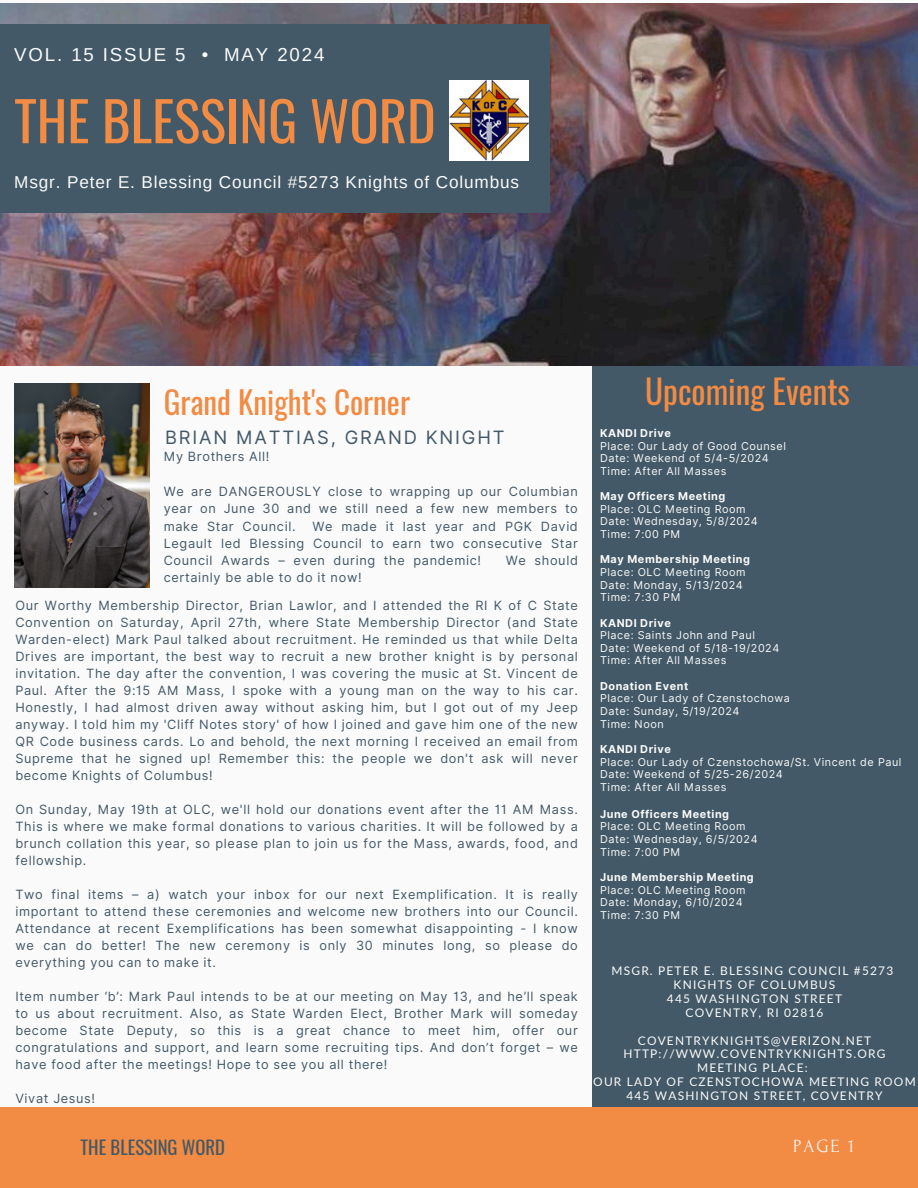
<style>
.page{position:relative;width:918px;height:1188px;background:#fafafa}
.page>*{position:absolute;margin:0;border:0;box-sizing:border-box;transform-origin:0 0}
.t1{font:54.45px "Oswald";color:#f28b43}
.t2{font:33.15px "Oswald";color:#f28b43}
.t3{font:31.2px "Oswald";color:#f28b43}
.t4{font:18.75px "Arimo";letter-spacing:.1em;color:#fafafa}
.t5{font:18.6px "Oswald";color:#435967}
.t6{font:18.6px "Forum";color:#fafafa}
.t7{font:18.45px "Inter";letter-spacing:.1em;color:#435967}
.t8{font:17.1px "Arimo";letter-spacing:.05em;color:#fafafa}
.t9{font:12.75px/17px "Inter";letter-spacing:.05em;color:#435967;text-align:justify}
.t10{font:11.85px/14px "Lato";letter-spacing:.1em;color:#fafafa;text-align:center}
.t11{font:10.8px "Inter";letter-spacing:.05em;color:#fafafa}
.t12{font:700 10.8px "Inter";letter-spacing:.05em;color:#fafafa}
</style>
<div class="page">
<div style="left:593px;top:342px;width:325px;height:846px;background:#435967"></div>
<img style="left:0;top:3px;width:918px;height:362px">
<img style="left:14px;top:384px;width:135px;height:203px">
<div style="left:0;top:24px;width:550px;height:189px;background:#435967"></div>
<div style="left:0;top:1107px;width:918px;height:81px;background:#f28b43"></div>
<img style="left:449px;top:81px;width:80px;height:80px">
<h1 class="t4" style="left:14px;top:44px;width:312px">VOL. 15 ISSUE 5 • MAY 2024</h1>
<h3 class="t1" style="left:14px;top:78px;width:423px">THE BLESSING WORD</h3>
<h4 class="t8" style="left:14px;top:172px;width:506px">Msgr. Peter E. Blessing Council #5273 Knights of Columbus</h4>
<h2 class="t3" style="left:164px;top:378px;width:248px">Grand Knight's Corner</h2>
<h3 class="t9" style="left:164px;top:448px;width:107px">My Brothers All!</h3>
<h6 class="t9" style="left:164px;top:483px;width:416px">We are DANGEROUSLY close to wrapping up our Columbian year on June 30 and we still need a few new members to make Star Council.</h6>
<h3 class="t7" style="left:165px;top:426px;width:341px">BRIAN MATTIAS, GRAND KNIGHT</h3>
<h6 class="t9" style="left:164px;top:517px;width:416px;text-indent:149px">We made it last year and PGK David Legault led Blessing Council to earn two consecutive Star Council Awards – even during the pandemic!</h6>
<h6 class="t9" style="left:506px;top:552px;width:74px">We should</h6>
<h6 class="t9" style="left:164px;top:569px;width:199px">certainly be able to do it now!</h6>
<h6 class="t9" style="left:15px;top:597px;width:564px">Our Worthy Membership Director, Brian Lawlor, and I attended the RI K of C State Convention on Saturday, April 27th, where State Membership Director (and State Warden-elect) Mark Paul talked about recruitment. He reminded us that while Delta Drives are important, the best way to recruit a new brother knight is by personal invitation. The day after the convention, I was covering the music at St. Vincent de Paul. After the 9:15 AM Mass, I spoke with a young man on the way to his car.<br>Honestly, I had almost driven away without asking him, but I got out of my Jeep anyway. I told him my 'Cliff Notes story' of how I joined and gave him one of the new QR Code business cards. Lo and behold, the next morning I received an email from Supreme that he signed up! Remember this: the people we don't ask will never become Knights of Columbus!</h6>
<h6 class="t9" style="left:15px;top:801px;width:564px">On Sunday, May 19th at OLC, we'll hold our donations event after the 11 AM Mass.<br>This is where we make formal donations to various charities. It will be followed by a brunch collation this year, so please plan to join us for the Mass, awards, food, and fellowship.</h6>
<h6 class="t9" style="left:15px;top:886px;width:564px">Two final items – a) watch your inbox for our next Exemplification. It is really important to attend these ceremonies and welcome new brothers into our Council.<br>Attendance at recent Exemplifications has been somewhat disappointing - I know we can do better! The new ceremony is only 30 minutes long, so please do everything you can to make it.</h6>
<h6 class="t9" style="left:15px;top:988px;width:564px">Item number ‘b’: Mark Paul intends to be at our meeting on May 13, and he’ll speak to us about recruitment. Also, as State Warden Elect, Brother Mark will someday become State Deputy, so this is a great chance to meet him, offer our congratulations and support, and learn some recruiting tips. And don’t forget – we have food after the meetings! Hope to see you all there!</h6>
<h6 class="t9" style="left:15px;top:1090px;width:81px">Vivat Jesus!</h6>
<h2 class="t2" style="left:645px;top:366px;width:206px">Upcoming Events</h2>
<p class="t12" style="left:600px;top:427px;width:72px">KANDI Drive</p>
<p class="t11" style="left:600px;top:439px;width:187px">Place: Our Lady of Good Counsel</p>
<p class="t11" style="left:600px;top:452px;width:170px">Date: Weekend of 5/4-5/2024</p>
<p class="t11" style="left:600px;top:464px;width:128px">Time: After All Masses</p>
<p class="t12" style="left:600px;top:490px;width:127px">May Officers Meeting</p>
<p class="t11" style="left:600px;top:502px;width:147px">Place: OLC Meeting Room</p>
<p class="t11" style="left:600px;top:515px;width:159px">Date: Wednesday, 5/8/2024</p>
<p class="t11" style="left:600px;top:528px;width:82px">Time: 7:00 PM</p>
<p class="t12" style="left:600px;top:553px;width:151px">May Membership Meeting</p>
<p class="t11" style="left:600px;top:566px;width:147px">Place: OLC Meeting Room</p>
<p class="t11" style="left:600px;top:578px;width:144px">Date: Monday, 5/13/2024</p>
<p class="t11" style="left:600px;top:591px;width:82px">Time: 7:30 PM</p>
<p class="t12" style="left:600px;top:616px;width:72px">KANDI Drive</p>
<p class="t11" style="left:600px;top:629px;width:157px">Place: Saints John and Paul</p>
<p class="t11" style="left:600px;top:641px;width:181px">Date: Weekend of 5/18-19/2024</p>
<p class="t11" style="left:600px;top:654px;width:128px">Time: After All Masses</p>
<p class="t12" style="left:600px;top:679px;width:90px">Donation Event</p>
<p class="t11" style="left:600px;top:692px;width:191px">Place: Our Lady of Czenstochowa</p>
<p class="t11" style="left:600px;top:705px;width:141px">Date: Sunday, 5/19/2024</p>
<p class="t11" style="left:600px;top:717px;width:65px">Time: Noon</p>
<p class="t12" style="left:600px;top:742px;width:72px">KANDI Drive</p>
<p class="t11" style="left:600px;top:755px;width:303px">Place: Our Lady of Czenstochowa/St. Vincent de Paul</p>
<p class="t11" style="left:600px;top:768px;width:184px">Date: Weekend of 5/25-26/2024</p>
<p class="t11" style="left:600px;top:780px;width:128px">Time: After All Masses</p>
<p class="t12" style="left:600px;top:807px;width:131px">June Officers Meeting</p>
<p class="t11" style="left:600px;top:820px;width:147px">Place: OLC Meeting Room</p>
<p class="t11" style="left:600px;top:833px;width:159px">Date: Wednesday, 6/5/2024</p>
<p class="t11" style="left:600px;top:845px;width:82px">Time: 7:00 PM</p>
<p class="t12" style="left:600px;top:871px;width:155px">June Membership Meeting</p>
<p class="t11" style="left:600px;top:883px;width:147px">Place: OLC Meeting Room</p>
<p class="t11" style="left:600px;top:896px;width:144px">Date: Monday, 6/10/2024</p>
<p class="t11" style="left:600px;top:909px;width:82px">Time: 7:30 PM</p>
<h6 class="t10" style="left:612px;top:964px;width:283px">MSGR. PETER E. BLESSING COUNCIL #5273<br>KNIGHTS OF COLUMBUS<br>445 WASHINGTON STREET<br>COVENTRY, RI 02816</h6>
<h3 class="t10" style="left:593px;top:1033px;width:324px">COVENTRYKNIGHTS@VERIZON.NET<br>HTTP://WWW.COVENTRYKNIGHTS.ORG<br>MEETING PLACE:<br>OUR LADY OF CZENSTOCHOWA MEETING ROOM<br>445 WASHINGTON STREET, COVENTRY</h3>
<h5 class="t5" style="left:81px;top:1133px;width:146px">THE BLESSING WORD</h5>
<h5 class="t6" style="left:793px;top:1136px;width:62px">PAGE 1</h5>
</div>
